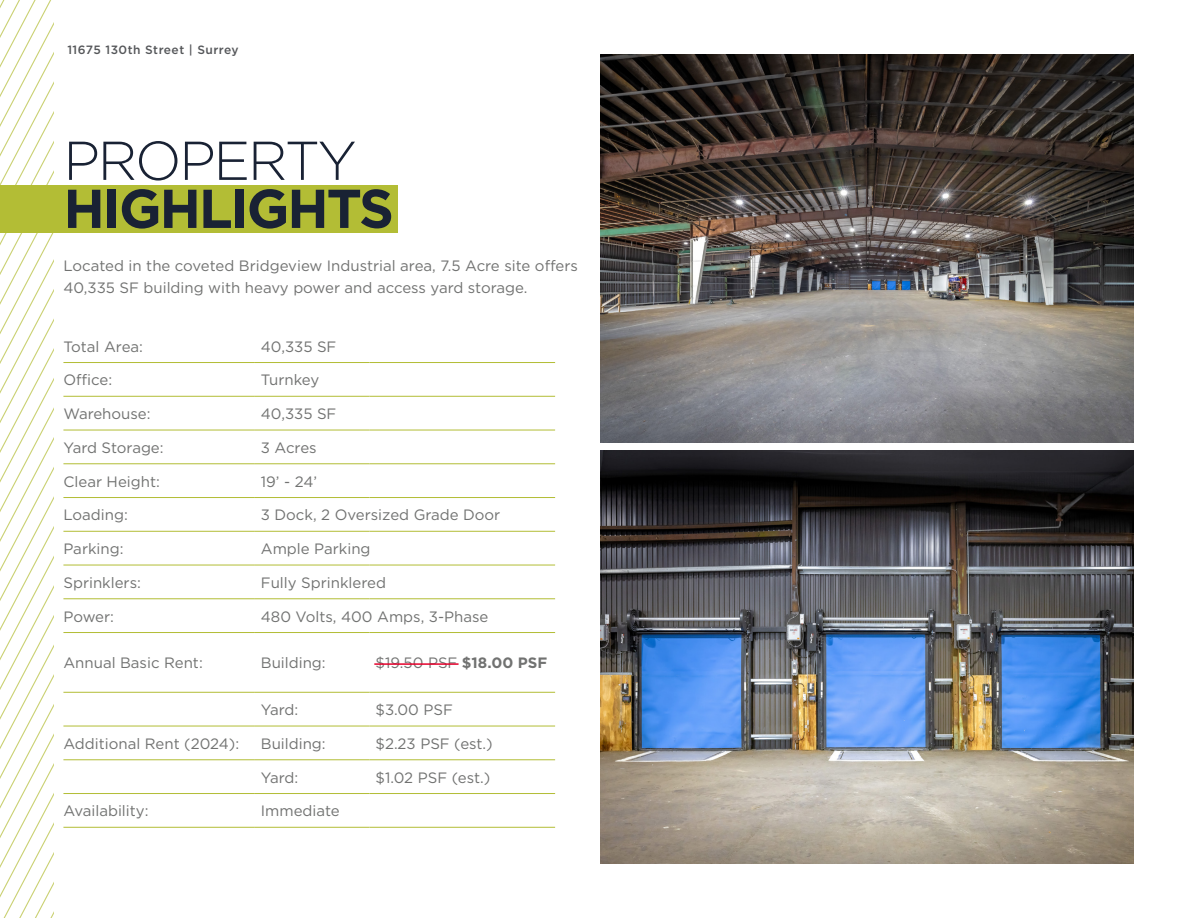
<style>
.page{position:relative;width:1188px;height:918px;background:#fff}
.page>*{position:absolute;margin:0;border:0;box-sizing:border-box;transform-origin:0 0}
.t1{font:700 54.6px "Gotham";letter-spacing:-.04em;color:#192234}
.t2{font:300 54.6px "Gotham";letter-spacing:-.04em;color:#192234}
.Spec_Title{font:15px/21.1px "Gotham";color:#717271}
.t3{font:500 12px "Gotham";letter-spacing:.04em;color:#55575a}
.s1{font-weight:700}
</style>
<div class="page">
<svg style="left:0;top:0;width:54px;height:918px"></svg>
<div style="left:0;top:185px;width:397px;height:47px;background:#b3bd35"></div>
<hr style="left:63px;top:362px;width:192px;height:1px;background:#b3bd35">
<hr style="left:255px;top:362px;width:114px;height:1px;background:#b3bd35">
<hr style="left:369px;top:362px;width:186px;height:1px;background:#b3bd35">
<hr style="left:63px;top:396px;width:192px;height:1px;background:#b3bd35">
<hr style="left:255px;top:396px;width:114px;height:1px;background:#b3bd35">
<hr style="left:369px;top:396px;width:186px;height:1px;background:#b3bd35">
<hr style="left:63px;top:430px;width:192px;height:1px;background:#b3bd35">
<hr style="left:255px;top:430px;width:114px;height:1px;background:#b3bd35">
<hr style="left:369px;top:430px;width:186px;height:1px;background:#b3bd35">
<hr style="left:63px;top:463px;width:192px;height:1px;background:#b3bd35">
<hr style="left:255px;top:463px;width:114px;height:1px;background:#b3bd35">
<hr style="left:369px;top:463px;width:186px;height:1px;background:#b3bd35">
<hr style="left:63px;top:497px;width:192px;height:1px;background:#b3bd35">
<hr style="left:255px;top:497px;width:114px;height:1px;background:#b3bd35">
<hr style="left:369px;top:497px;width:186px;height:1px;background:#b3bd35">
<hr style="left:63px;top:531px;width:192px;height:1px;background:#b3bd35">
<hr style="left:255px;top:531px;width:114px;height:1px;background:#b3bd35">
<hr style="left:369px;top:531px;width:186px;height:1px;background:#b3bd35">
<hr style="left:63px;top:565px;width:192px;height:1px;background:#b3bd35">
<hr style="left:255px;top:565px;width:114px;height:1px;background:#b3bd35">
<hr style="left:369px;top:565px;width:186px;height:1px;background:#b3bd35">
<hr style="left:63px;top:598px;width:192px;height:1px;background:#b3bd35">
<hr style="left:255px;top:598px;width:114px;height:1px;background:#b3bd35">
<hr style="left:369px;top:598px;width:186px;height:1px;background:#b3bd35">
<hr style="left:63px;top:632px;width:192px;height:1px;background:#b3bd35">
<hr style="left:255px;top:632px;width:114px;height:1px;background:#b3bd35">
<hr style="left:369px;top:632px;width:186px;height:1px;background:#b3bd35">
<hr style="left:63px;top:692px;width:192px;height:1px;background:#b3bd35">
<hr style="left:255px;top:692px;width:114px;height:1px;background:#b3bd35">
<hr style="left:369px;top:692px;width:186px;height:1px;background:#b3bd35">
<hr style="left:63px;top:726px;width:192px;height:1px;background:#b3bd35">
<hr style="left:255px;top:726px;width:114px;height:1px;background:#b3bd35">
<hr style="left:369px;top:726px;width:186px;height:1px;background:#b3bd35">
<hr style="left:63px;top:759px;width:192px;height:1px;background:#b3bd35">
<hr style="left:255px;top:759px;width:114px;height:1px;background:#b3bd35">
<hr style="left:369px;top:759px;width:186px;height:1px;background:#b3bd35">
<hr style="left:63px;top:793px;width:192px;height:1px;background:#b3bd35">
<hr style="left:255px;top:793px;width:114px;height:1px;background:#b3bd35">
<hr style="left:369px;top:793px;width:186px;height:1px;background:#b3bd35">
<hr style="left:63px;top:827px;width:192px;height:1px;background:#b3bd35">
<hr style="left:255px;top:827px;width:114px;height:1px;background:#b3bd35">
<hr style="left:369px;top:827px;width:186px;height:1px;background:#b3bd35">
<img style="left:601px;top:54px;width:533px;height:389px">
<img style="left:601px;top:450px;width:533px;height:414px">
<hr style="left:374px;top:663px;width:85px;height:2px;background:#e4002b">
<p class="t3" style="left:67px;top:42px;width:173px">11675 130th Street | Surrey</p>
<p class="t2" style="left:63px;top:126px;width:295px">PROPERTY</p>
<p class="t1" style="left:63px;top:172px;width:332px">HIGHLIGHTS</p>
<p class="Spec_Title" style="left:63px;top:255px;width:516px">Located in the coveted Bridgeview Industrial area, 7.5 Acre site offers<br>40,335 SF building with heavy power and access yard storage.</p>
<p class="Spec_Title" style="left:63px;top:335px;width:81px">Total Area:</p>
<p class="Spec_Title" style="left:261px;top:335px;width:77px">40,335 SF</p>
<p class="Spec_Title" style="left:63px;top:369px;width:50px">Office:</p>
<p class="Spec_Title" style="left:261px;top:369px;width:60px">Turnkey</p>
<p class="Spec_Title" style="left:63px;top:403px;width:89px">Warehouse:</p>
<p class="Spec_Title" style="left:261px;top:403px;width:77px">40,335 SF</p>
<p class="Spec_Title" style="left:63px;top:437px;width:102px">Yard Storage:</p>
<p class="Spec_Title" style="left:261px;top:437px;width:57px">3 Acres</p>
<p class="Spec_Title" style="left:63px;top:470px;width:98px">Clear Height:</p>
<p class="Spec_Title" style="left:261px;top:470px;width:58px">19’ - 24’</p>
<p class="Spec_Title" style="left:63px;top:504px;width:66px">Loading:</p>
<p class="Spec_Title" style="left:261px;top:504px;width:241px">3 Dock, 2 Oversized Grade Door</p>
<p class="Spec_Title" style="left:63px;top:538px;width:62px">Parking:</p>
<p class="Spec_Title" style="left:261px;top:538px;width:111px">Ample Parking</p>
<p class="Spec_Title" style="left:63px;top:572px;width:79px">Sprinklers:</p>
<p class="Spec_Title" style="left:261px;top:572px;width:127px">Fully Sprinklered</p>
<p class="Spec_Title" style="left:63px;top:605px;width:52px">Power:</p>
<p class="Spec_Title" style="left:261px;top:605px;width:229px">480 Volts, 400 Amps, 3-Phase</p>
<p class="Spec_Title" style="left:63px;top:652px;width:141px">Annual Basic Rent:</p>
<p class="Spec_Title" style="left:261px;top:652px;width:66px">Building:</p>
<p class="Spec_Title" style="left:375px;top:652px;width:173px">$19.50 PSF <span class="s1">$18.00 PSF</span></p>
<p class="Spec_Title" style="left:261px;top:699px;width:39px">Yard:</p>
<p class="Spec_Title" style="left:375px;top:699px;width:79px">$3.00 PSF</p>
<p class="Spec_Title" style="left:63px;top:733px;width:177px">Additional Rent (2024):</p>
<p class="Spec_Title" style="left:261px;top:733px;width:66px">Building:</p>
<p class="Spec_Title" style="left:375px;top:733px;width:119px">$2.23 PSF (est.)</p>
<p class="Spec_Title" style="left:261px;top:766px;width:39px">Yard:</p>
<p class="Spec_Title" style="left:375px;top:766px;width:116px">$1.02 PSF (est.)</p>
<p class="Spec_Title" style="left:63px;top:800px;width:87px">Availability:</p>
<p class="Spec_Title" style="left:261px;top:800px;width:80px">Immediate</p>
</div>
